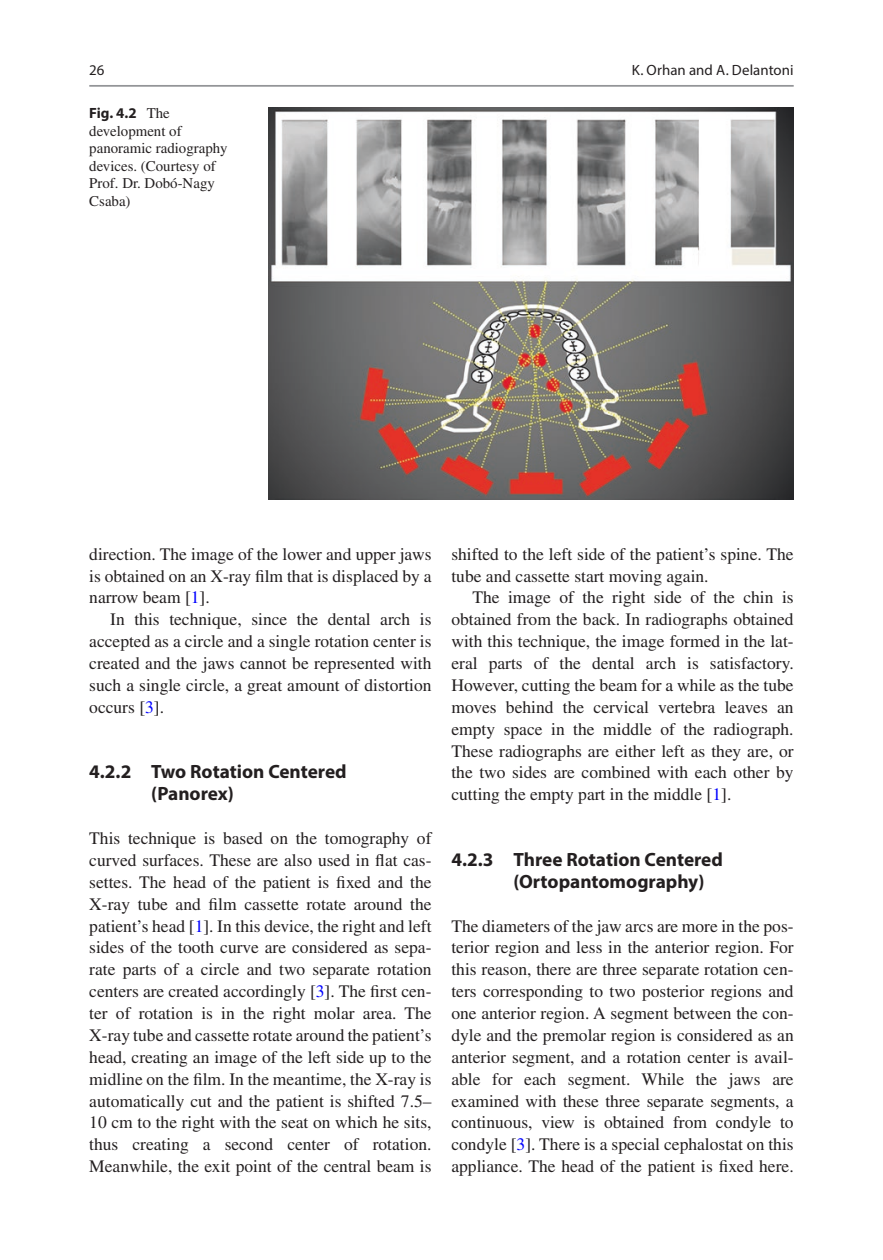
<style>
.page{position:relative;width:883px;height:1260px;background:#fff}
.page>*{position:absolute;margin:0;border:0;box-sizing:border-box;transform-origin:0 0}
._2_hd{font:700 19.25px/21.9px "Myriad Pro";color:#231f20}
.Text_flush{font:17.5px/21.9px "Times LT Std";color:#231f20;text-align:justify}
.Text{font:17.5px/21.9px "Times LT Std";color:#231f20;text-align:justify}
.Fig_leg__unjustfied{font:14.88px/17.5px "Times LT Std";color:#231f20}
.t1{font:14.88px "Myriad Pro";letter-spacing:.005em;color:#231f20}
.s1{font-family:"Myriad Pro";font-weight:700}
.s2{color:#00f}
</style>
<div class="page">
<img style="left:269px;top:107px;width:525px;height:392px">
<hr style="left:89px;top:85px;width:705px;height:2px;background:#939598">
<p class="t1" style="left:89px;top:61px;width:17px">26</p>
<p class="Fig_leg__unjustfied" style="left:89px;top:104px;width:140px"><span class="s1">Fig. 4.2</span> The development of panoramic radiography devices. (Courtesy of<br>Prof. Dr. Dobó-Nagy<br>Csaba)</p>
<p class="t1" style="left:632px;top:61px;width:163px">K. Orhan and A. Delantoni</p>
<p class="Text_flush" style="left:89px;top:543px;width:344px">direction. The image of the lower and upper jaws is obtained on an X-ray film that is displaced by a narrow beam [<span class="s2">1</span>].</p>
<p class="Text" style="left:89px;top:608px;width:344px;text-indent:21px">In this technique, since the dental arch is accepted as a circle and a single rotation center is created and the jaws cannot be represented with such a single circle, a great amount of distortion occurs [<span class="s2">3</span>].</p>
<h3 class="_2_hd" style="left:151px;top:760px;width:197px;text-indent:-62px">4.2.2 Two Rotation Centered (Panorex)</h3>
<p class="Text_flush" style="left:89px;top:827px;width:344px">This technique is based on the tomography of curved surfaces. These are also used in flat cas&shy;settes. The head of the patient is fixed and the X-ray tube and film cassette rotate around the patient’s head [<span class="s2">1</span>]. In this device, the right and left sides of the tooth curve are considered as sepa&shy;rate parts of a circle and two separate rotation centers are created accordingly [<span class="s2">3</span>]. The first cen&shy;ter of rotation is in the right molar area. The X-ray tube and cassette rotate around the patient’s head, creating an image of the left side up to the midline on the film. In the meantime, the X-ray is automatically cut and the patient is shifted 7.5– 10 cm to the right with the seat on which he sits, thus creating a second center of rotation.<br>Meanwhile, the exit point of the central beam is</p>
<p class="Text_flush" style="left:451px;top:543px;width:344px">shifted to the left side of the patient’s spine. The tube and cassette start moving again.</p>
<p class="Text" style="left:451px;top:587px;width:344px;text-indent:21px">The image of the right side of the chin is obtained from the back. In radiographs obtained with this technique, the image formed in the lat&shy;eral parts of the dental arch is satisfactory.<br>However, cutting the beam for a while as the tube moves behind the cervical vertebra leaves an empty space in the middle of the radiograph.<br>These radiographs are either left as they are, or the two sides are combined with each other by cutting the empty part in the middle [<span class="s2">1</span>].</p>
<h3 class="_2_hd" style="left:513px;top:848px;width:211px;text-indent:-62px">4.2.3 Three Rotation Centered (Ortopantomography)</h3>
<p class="Text_flush" style="left:451px;top:915px;width:344px">The diameters of the jaw arcs are more in the pos&shy;terior region and less in the anterior region. For this reason, there are three separate rotation cen&shy;ters corresponding to two posterior regions and one anterior region. A segment between the con&shy;dyle and the premolar region is considered as an anterior segment, and a rotation center is avail&shy;able for each segment. While the jaws are examined with these three separate segments, a continuous, view is obtained from condyle to condyle [<span class="s2">3</span>]. There is a special cephalostat on this appliance. The head of the patient is fixed here.</p>
</div>
